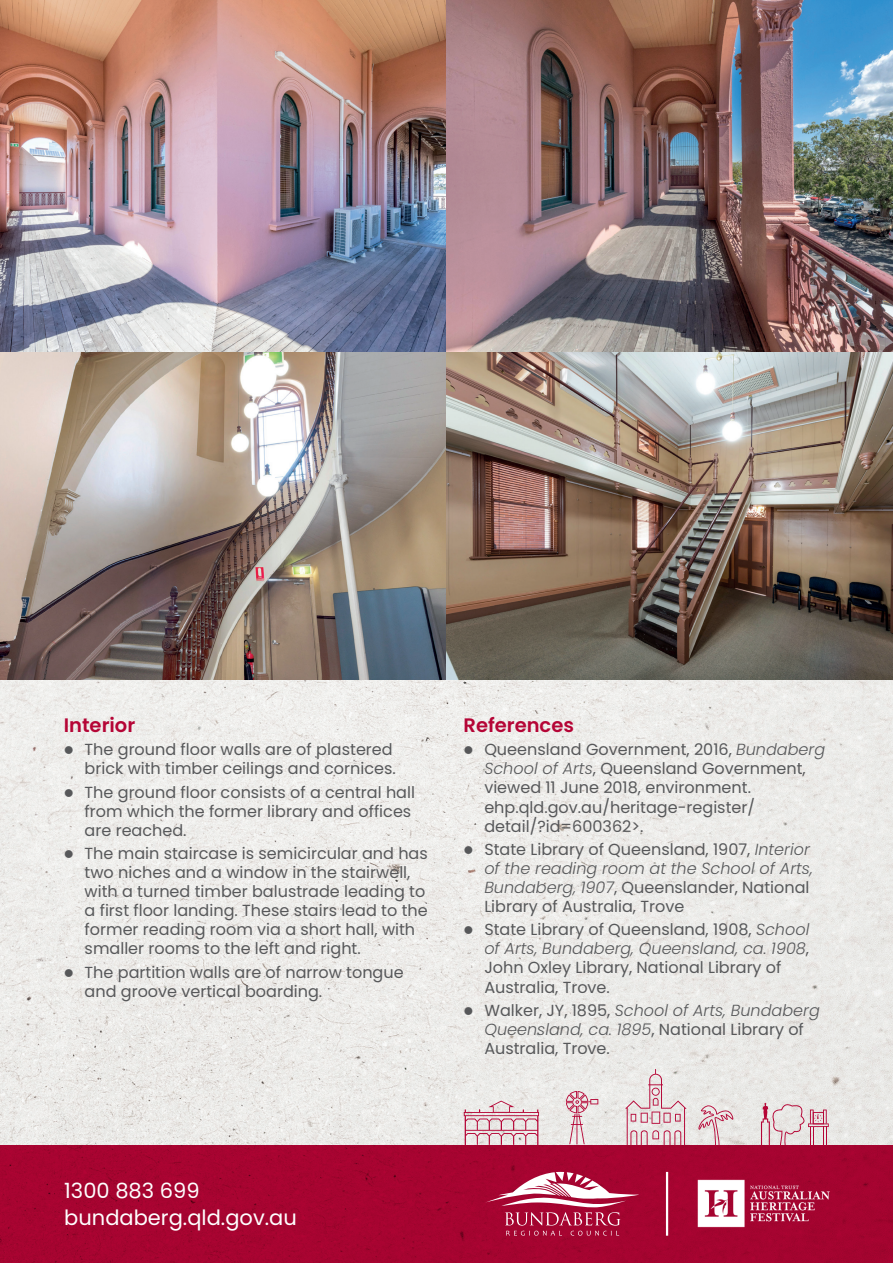
<style>
.page{position:relative;width:893px;height:1263px;background:#fff}
.page>*{position:absolute;margin:0;border:0;box-sizing:border-box;transform-origin:0 0}
.t1{font:21px/27px "Poppins";color:#fff}
.t2{font:600 19.5px "Poppins";color:#b50536}
.t3{font:16.05px/19px "Poppins";color:#57585a}
.s1{font-weight:300;font-style:italic}
</style>
<div class="page">
<img style="left:0;top:680px;width:893px;height:464px">
<div style="left:0;top:1144px;width:893px;height:119px;background:#a50430"></div>
<svg style="left:506px;top:1231px;width:56px;height:5px"></svg>
<svg style="left:571px;top:1231px;width:48px;height:5px"></svg>
<svg style="left:485px;top:1172px;width:154px;height:53px"></svg>
<svg style="left:625px;top:1069px;width:62px;height:76px;background:#e3ced1"></svg>
<svg style="left:761px;top:1103px;width:67px;height:43px;background:#debfc5"></svg>
<svg style="left:464px;top:1100px;width:75px;height:45px;background:#e0c0c7"></svg>
<svg style="left:566px;top:1091px;width:32px;height:53px;background:#e1c3c9"></svg>
<svg style="left:698px;top:1105px;width:36px;height:41px"></svg>
<img style="left:697px;top:1179px;width:137px;height:53px">
<hr style="left:666px;top:1172px;width:2px;height:64px;background:#fff">
<img style="left:0;top:0;width:893px;height:680px">
<p class="t2" style="left:64px;top:714px;width:73px">Interior</p>
<p class="t3" style="left:64px;top:740px;width:334px;text-align:right">● The ground floor walls are of plastered brick with timber ceilings and cornices.</p>
<p class="t3" style="left:85px;top:783px;width:332px;text-indent:-21px">● The ground floor consists of a central hall from which the former library and offices are reached.</p>
<p class="t3" style="left:85px;top:844px;width:345px;text-indent:-21px">● The main staircase is semicircular and has two niches and a window in the stairwell, with a turned timber balustrade leading to a first floor landing. These stairs lead to the former reading room via a short hall, with smaller rooms to the left and right.</p>
<p class="t3" style="left:85px;top:963px;width:321px;text-indent:-21px">● The partition walls are of narrow tongue and groove vertical boarding.</p>
<p class="t2" style="left:463px;top:714px;width:112px">References</p>
<p class="t3" style="left:484px;top:740px;width:342px;text-indent:-21px">● Queensland Government, 2016, <span class="s1">Bundaberg School of Arts</span>, Queensland Government, viewed 11 June 2018, environment. ehp.qld.gov.au/heritage-register/ detail/?id=600362&gt;.</p>
<p class="t3" style="left:484px;top:840px;width:330px;text-indent:-21px">● State Library of Queensland, 1907, <span class="s1">Interior of the reading room at the School of Arts, Bundaberg, 1907</span>, Queenslander, National Library of Australia, Trove</p>
<p class="t3" style="left:484px;top:920px;width:327px;text-indent:-21px">● State Library of Queensland, 1908, <span class="s1">School of Arts, Bundaberg, Queensland, ca. 1908</span>, John Oxley Library, National Library of Australia, Trove.</p>
<p class="t3" style="left:484px;top:1001px;width:337px;text-indent:-21px">● Walker, JY, 1895, <span class="s1">School of Arts, Bundaberg<br>Queensland, ca. 1895</span>, National Library of<br>Australia, Trove.</p>
<h1 class="t1" style="left:64px;top:1177px;width:234px">1300 883 699 bundaberg.qld.gov.au</h1>
</div>
